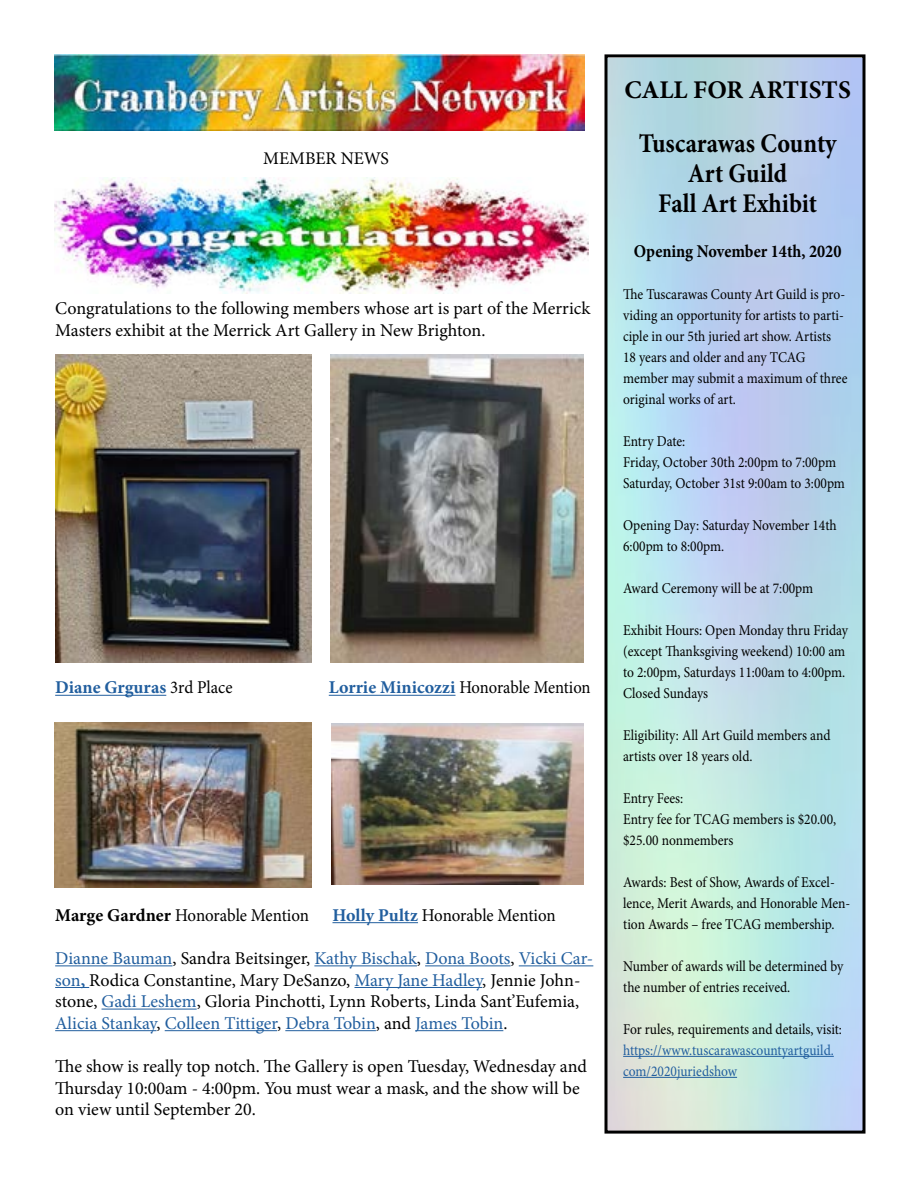
<style>
.page{position:relative;width:918px;height:1188px;background:#fff}
.page>*{position:absolute;margin:0;border:0;box-sizing:border-box;transform-origin:0 0}
.t1{font:700 27px/30px "Minion Pro";color:#000;text-align:center;scale:.9 1}
.t2{font:700 25.5px "Minion Pro";color:#000}
.t3{font:18px/21.6px "Minion Pro";color:#000}
.t4{font:18px "Minion Pro";color:#000;scale:.94 1}
.t5{font:18px "Minion Pro";color:#000;scale:.92 1}
.t6{font:700 18px "Minion Pro";color:#000;scale:.9 1}
.t7{font:700 18px "Minion Pro";color:#215e9e}
.t8{font:17.85px "Minion Pro";color:#000}
.t9{font:15px/21px "Minion Pro";color:#000;scale:.9 1}
.t10{font:15px/21px "Minion Pro";color:#215e9e;scale:.9 1}
.s1{font-weight:400;color:#000}
.s2{font-weight:700;color:#215e9e}
.s3{font-weight:700}
.s4{color:#215e9e}
</style>
<div class="page">
<div style="left:604px;top:54px;width:262px;height:1080px;border:3px solid #000"></div>
<img style="left:54px;top:54px;width:530px;height:76px">
<hr style="left:623px;top:1056px;width:211px;height:1px;background:#215e9e">
<hr style="left:623px;top:1077px;width:114px;height:1px;background:#215e9e">
<hr style="left:55px;top:695px;width:111px;height:1px;background:#215e9e">
<hr style="left:329px;top:695px;width:127px;height:1px;background:#215e9e">
<hr style="left:332px;top:922px;width:86px;height:1px;background:#215e9e">
<hr style="left:55px;top:965px;width:118px;height:1px;background:#215e9e">
<hr style="left:314px;top:965px;width:103px;height:1px;background:#215e9e">
<hr style="left:425px;top:965px;width:86px;height:1px;background:#215e9e">
<hr style="left:519px;top:965px;width:74px;height:1px;background:#215e9e">
<hr style="left:55px;top:987px;width:34px;height:1px;background:#215e9e">
<hr style="left:354px;top:987px;width:128px;height:1px;background:#215e9e">
<hr style="left:102px;top:1009px;width:95px;height:1px;background:#215e9e">
<hr style="left:55px;top:1030px;width:102px;height:1px;background:#215e9e">
<hr style="left:165px;top:1030px;width:112px;height:1px;background:#215e9e">
<hr style="left:285px;top:1030px;width:91px;height:1px;background:#215e9e">
<hr style="left:415px;top:1030px;width:88px;height:1px;background:#215e9e">
<img style="left:54px;top:722px;width:258px;height:166px">
<img style="left:332px;top:723px;width:252px;height:161px">
<img style="left:330px;top:355px;width:253px;height:307px">
<img style="left:56px;top:355px;width:256px;height:307px">
<img style="left:54px;top:178px;width:534px;height:116px">
<p class="t8" style="left:263px;top:146px;width:127px">MEMBER NEWS</p>
<p class="t3" style="left:55px;top:298px;width:537px">Congratulations to the following members whose art is part of the Merrick<br>Masters exhibit at the Merrick Art Gallery in New Brighton.</p>
<p class="t7" style="left:55px;top:675px;width:179px">Diane Grguras <span class="s1">3rd Place</span></p>
<p class="t5" style="left:329px;top:676px;width:286px"><span class="s2">Lorrie Minicozzi</span> Honorable Mention</p>
<p class="t4" style="left:55px;top:903px;width:272px"><span class="s3">Marge Gardner</span> Honorable Mention</p>
<p class="t4" style="left:332px;top:903px;width:239px"><span class="s2">Holly Pultz</span> Honorable Mention</p>
<p class="t3" style="left:55px;top:948px;width:540px"><span class="s4">Dianne Bauman</span>, Sandra Beitsinger, <span class="s4">Kathy Bischak</span>, <span class="s4">Dona Boots</span>, <span class="s4">Vicki Car&shy;son</span><span class="s2">,</span> Rodica Constantine, Mary DeSanzo, <span class="s4">Mary Jane Hadley</span>, Jennie John&shy;stone, <span class="s4">Gadi Leshem</span>, Gloria Pinchotti, Lynn Roberts, Linda Sant’Eufemia, <span class="s4">Alicia Stankay</span>, <span class="s4">Colleen Tittiger</span>, <span class="s4">Debra Tobin</span>, and <span class="s4">James Tobin</span>.</p>
<p class="t3" style="left:55px;top:1056px;width:533px">The show is really top notch. The Gallery is open Tuesday, Wednesday and<br>Thursday 10:00am - 4:00pm. You must wear a mask, and the show will be on view until September 20.</p>
<h2 class="t2" style="left:624px;top:72px;width:228px">CALL FOR ARTISTS</h2>
<h1 class="t1" style="left:639px;top:128px;width:221px">Tuscarawas County<br>Art Guild<br>Fall Art Exhibit</h1>
<p class="t6" style="left:634px;top:238px;width:232px">Opening November 14th, 2020</p>
<p class="t9" style="left:623px;top:284px;width:251px">The Tuscarawas County Art Guild is pro&shy;viding an opportunity for artists to parti&shy;ciple in our 5th juried art show. Artists 18 years and older and any TCAG member may submit a maximum of three original works of art.</p>
<p class="t9" style="left:623px;top:431px;width:248px">Entry Date:<br>Friday, October 30th 2:00pm to 7:00pm<br>Saturday, October 31st 9:00am to 3:00pm</p>
<p class="t9" style="left:623px;top:515px;width:239px">Opening Day: Saturday November 14th<br>6:00pm to 8:00pm.</p>
<p class="t9" style="left:623px;top:578px;width:213px">Award Ceremony will be at 7:00pm</p>
<p class="t9" style="left:623px;top:620px;width:251px">Exhibit Hours: Open Monday thru Friday (except Thanksgiving weekend) 10:00 am to 2:00pm, Saturdays 11:00am to 4:00pm.<br>Closed Sundays</p>
<p class="t9" style="left:623px;top:725px;width:232px">Eligibility: All Art Guild members and artists over 18 years old.</p>
<p class="t9" style="left:623px;top:788px;width:238px">Entry Fees:<br>Entry fee for TCAG members is $20.00, $25.00 nonmembers</p>
<p class="t9" style="left:623px;top:872px;width:254px">Awards: Best of Show, Awards of Excel&shy;lence, Merit Awards, and Honorable Men&shy;tion Awards – free TCAG membership.</p>
<p class="t9" style="left:623px;top:956px;width:246px">Number of awards will be determined by the number of entries received.</p>
<p class="t9" style="left:623px;top:1019px;width:245px">For rules, requirements and details, visit:</p>
<p class="t10" style="left:623px;top:1040px;width:236px">https://www.tuscarawascountyartguild. com/2020juriedshow</p>
</div>
